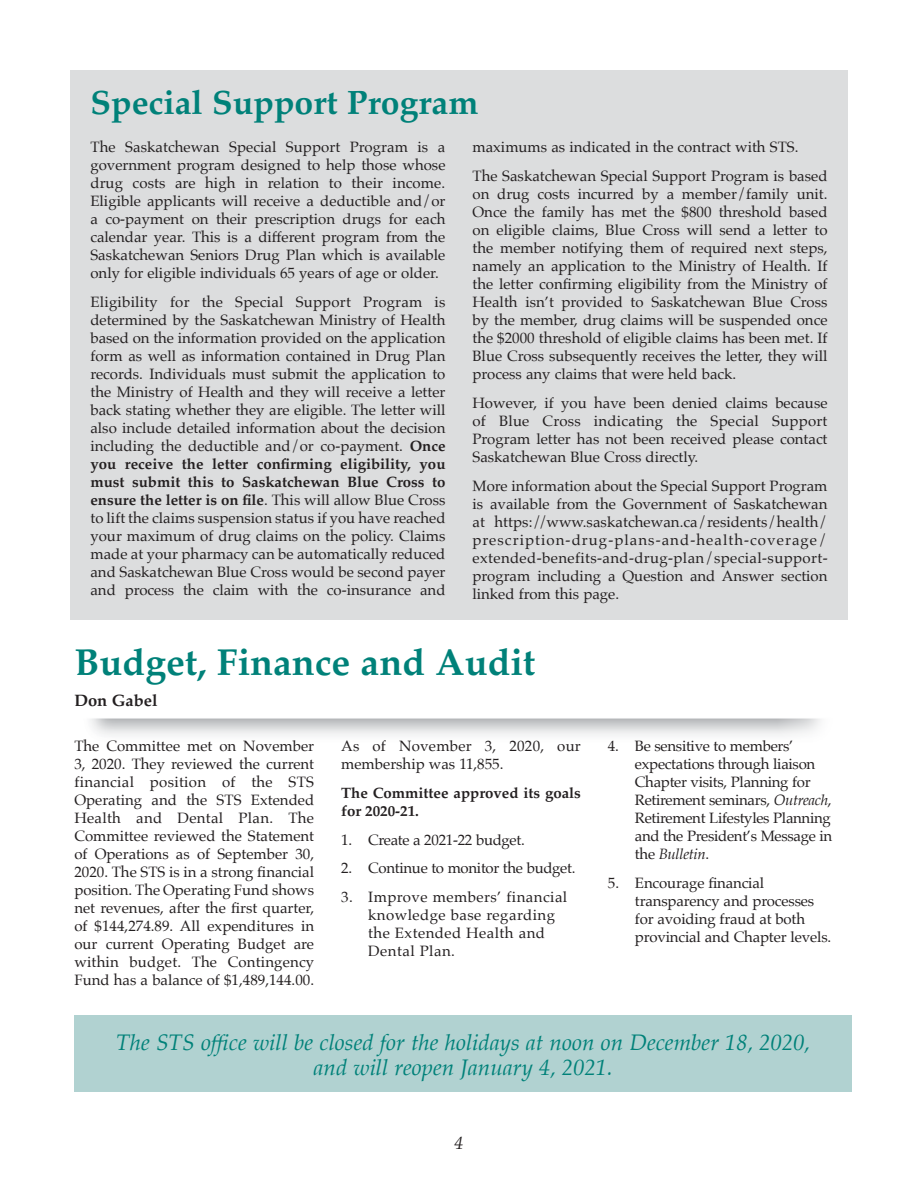
<style>
.page{position:relative;width:918px;height:1188px;background:#fff}
.page>*{position:absolute;margin:0;border:0;box-sizing:border-box;transform-origin:0 0}
.Heading{font:700 37.5px "Palatino";color:#008179}
.Heading-2{font:700 33.75px "Palatino";color:#008179}
.Body{font:italic 22.5px/25.5px "Palatino";color:#008179;text-align:center}
.t1{font:italic 18px "Palatino";color:#231f20}
.Heading-3{font:700 16.5px "Palatino";color:#231f20}
.Body-2{font:15px/18px "Palatino";color:#231f20;text-align:justify}
.Body-3{font:15px/18px "Palatino";letter-spacing:-.02em;color:#231f20}
.Body-4{font:15px/18px "Palatino";letter-spacing:.03em;color:#231f20}
.Body-5{font:700 15px/18px "Palatino";color:#231f20}
.s1{font-weight:700}
.s2{font-style:italic}
</style>
<div class="page">
<div style="left:70px;top:70px;width:778px;height:550px;background:#dcddde"></div>
<div style="left:74px;top:1015px;width:778px;height:77px;background:#b1d2d1"></div>
<p class="Heading-2" style="left:90px;top:74px;width:389px">Special Support Program</p>
<p class="Body-2" style="left:90px;top:138px;width:357px">The Saskatchewan Special Support Program is a government program designed to help those whose drug costs are high in relation to their income.<br>Eligible applicants will receive a deductible and/or a co-payment on their prescription drugs for each calendar year. This is a different program from the Saskatchewan Seniors Drug Plan which is available only for eligible individuals 65 years of age or older.</p>
<p class="Body-2" style="left:90px;top:293px;width:357px">Eligibility for the Special Support Program is determined by the Saskatchewan Ministry of Health based on the information provided on the application form as well as information contained in Drug Plan records. Individuals must submit the application to the Ministry of Health and they will receive a letter back stating whether they are eligible. The letter will also include detailed information about the decision including the deductible and/or co-payment. <span class="s1">Once you receive the letter confirming eligibility, you must submit this to Saskatchewan Blue Cross to ensure the letter is on file</span>. This will allow Blue Cross to lift the claims suspension status if you have reached your maximum of drug claims on the policy. Claims made at your pharmacy can be automatically reduced and Saskatchewan Blue Cross would be second payer and process the claim with the co-insurance and</p>
<p class="Body-2" style="left:472px;top:138px;width:328px">maximums as indicated in the contract with STS.</p>
<p class="Body-2" style="left:472px;top:167px;width:357px">The Saskatchewan Special Support Program is based on drug costs incurred by a member/family unit.<br>Once the family has met the $800 threshold based on eligible claims, Blue Cross will send a letter to the member notifying them of required next steps, namely an application to the Ministry of Health. If the letter confirming eligibility from the Ministry of Health isn’t provided to Saskatchewan Blue Cross by the member, drug claims will be suspended once the $2000 threshold of eligible claims has been met. If Blue Cross subsequently receives the letter, they will process any claims that were held back.</p>
<p class="Body-2" style="left:472px;top:394px;width:357px">However, if you have been denied claims because of Blue Cross indicating the Special Support Program letter has not been received please contact Saskatchewan Blue Cross directly.</p>
<p class="Body-2" style="left:472px;top:477px;width:357px">More information about the Special Support Program is available from the Government of Saskatchewan at https://www.saskatchewan.ca/residents/health/ prescription-drug-plans-and-health-coverage/ extended-benefits-and-drug-plan/special-support&shy;program including a Question and Answer section linked from this page.</p>
<p class="Heading" style="left:74px;top:630px;width:463px">Budget, Finance and Audit</p>
<p class="Heading-3" style="left:74px;top:686px;width:85px">Don Gabel</p>
<p class="Body-2" style="left:74px;top:737px;width:241px">The Committee met on November 3, 2020. They reviewed the current financial position of the STS Operating and the STS Extended Health and Dental Plan. The Committee reviewed the Statement of Operations as of September 30, 2020. The STS is in a strong financial position. The Operating Fund shows net revenues, after the first quarter, of $144,274.89. All expenditures in our current Operating Budget are within budget. The Contingency Fund has a balance of $1,489,144.00.</p>
<p class="Body-2" style="left:341px;top:737px;width:241px">As of November 3, 2020, our membership was 11,855.</p>
<p class="Body-5" style="left:341px;top:783px;width:241px">The Committee approved its goals for 2020-21.</p>
<p class="Body-3" style="left:341px;top:830px;width:185px">1. Create a 2021-22 budget.</p>
<p class="Body-3" style="left:341px;top:859px;width:236px">2. Continue to monitor the budget.</p>
<p class="Body-4" style="left:368px;top:888px;width:201px;text-indent:-27px">3. Improve members’ financial knowledge base regarding the Extended Health and<br>Dental Plan.</p>
<p class="Body-3" style="left:635px;top:737px;width:199px;text-indent:-27px">4. Be sensitive to members’ expectations through liaison<br>Chapter visits, Planning for<br>Retirement seminars, <span class="s2">Outreach</span>,<br>Retirement Lifestyles Planning and the President’s Message in the <span class="s2">Bulletin</span>.</p>
<p class="Body-2" style="left:635px;top:874px;width:198px;text-align:left;text-indent:-27px">5. Encourage financial transparency and processes for avoiding fraud at both provincial and Chapter levels.</p>
<p class="Body" style="left:116px;top:1029px;width:696px">The STS office will be closed for the holidays at noon on December 18, 2020, and will reopen January 4, 2021.</p>
<p class="t1" style="left:454px;top:1128px;width:10px">4</p>
</div>
